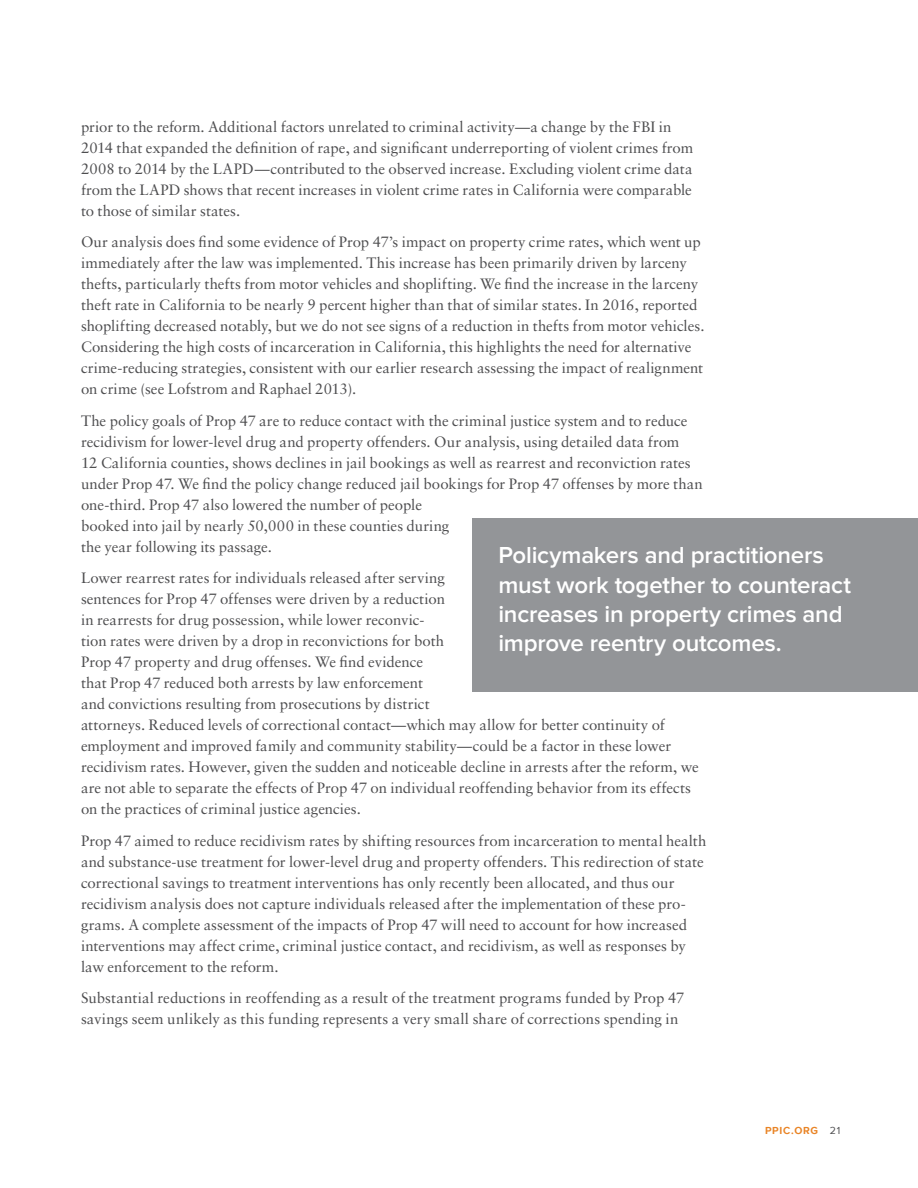
<style>
.page{position:relative;width:918px;height:1188px;background:#fff}
.page>*{position:absolute;margin:0;border:0;box-sizing:border-box;transform-origin:0 0}
.t1{font:600 24px/29.2px "Proxima Nova";letter-spacing:-.01em;color:#fff}
.t2{font:15px/21px "Sabon";color:#4d4d4f}
.t3{font:700 10.5px "Proxima Nova";letter-spacing:.065em;color:#e98426}
.s1{font-weight:400;color:#4d4d4f}
</style>
<div class="page">
<div style="left:472px;top:518px;width:446px;height:174px;background:#939598"></div>
<p class="t2" style="left:81px;top:116px;width:614px">prior to the reform. Additional factors unrelated to criminal activity—a change by the FBI in 2014 that expanded the definition of rape, and significant underreporting of violent crimes from 2008 to 2014 by the LAPD—contributed to the observed increase. Excluding violent crime data from the LAPD shows that recent increases in violent crime rates in California were comparable to those of similar states.</p>
<p class="t2" style="left:81px;top:231px;width:625px">Our analysis does find some evidence of Prop 47’s impact on property crime rates, which went up immediately after the law was implemented. This increase has been primarily driven by larceny thefts, particularly thefts from motor vehicles and shoplifting. We find the increase in the larceny theft rate in California to be nearly 9 percent higher than that of similar states. In 2016, reported shoplifting decreased notably, but we do not see signs of a reduction in thefts from motor vehicles.<br>Considering the high costs of incarceration in California, this highlights the need for alternative crime-reducing strategies, consistent with our earlier research assessing the impact of realignment on crime (see Lofstrom and Raphael 2013).</p>
<p class="t2" style="left:81px;top:410px;width:623px">The policy goals of Prop 47 are to reduce contact with the criminal justice system and to reduce recidivism for lower-level drug and property offenders. Our analysis, using detailed data from<br>12 California counties, shows declines in jail bookings as well as rearrest and reconviction rates under Prop 47. We find the policy change reduced jail bookings for Prop 47 offenses by more than one-third. Prop 47 also lowered the number of people<br>booked into jail by nearly 50,000 in these counties during<br>the year following its passage.</p>
<p class="t2" style="left:81px;top:567px;width:619px">Lower rearrest rates for individuals released after serving<br>sentences for Prop 47 offenses were driven by a reduction<br>in rearrests for drug possession, while lower reconvic-<br>tion rates were driven by a drop in reconvictions for both<br>Prop 47 property and drug offenses. We find evidence<br>that Prop 47 reduced both arrests by law enforcement<br>and convictions resulting from prosecutions by district<br>attorneys. Reduced levels of correctional contact—which may allow for better continuity of employment and improved family and community stability—could be a factor in these lower recidivism rates. However, given the sudden and noticeable decline in arrests after the reform, we are not able to separate the effects of Prop 47 on individual reoffending behavior from its effects on the practices of criminal justice agencies.</p>
<p class="t2" style="left:81px;top:830px;width:627px">Prop 47 aimed to reduce recidivism rates by shifting resources from incarceration to mental health and substance-use treatment for lower-level drug and property offenders. This redirection of state correctional savings to treatment interventions has only recently been allocated, and thus our recidivism analysis does not capture individuals released after the implementation of these pro&shy;grams. A complete assessment of the impacts of Prop 47 will need to account for how increased interventions may affect crime, criminal justice contact, and recidivism, as well as responses by law enforcement to the reform.</p>
<p class="t2" style="left:81px;top:987px;width:605px">Substantial reductions in reoffending as a result of the treatment programs funded by Prop 47 savings seem unlikely as this funding represents a very small share of corrections spending in</p>
<h1 class="t1" style="left:498px;top:542px;width:354px">Policymakers and practitioners must work together to counteract increases in property crimes and improve reentry outcomes.</h1>
<p class="t3" style="left:765px;top:1123px;width:77px">PPIC.ORG <span class="s1">21</span></p>
</div>
